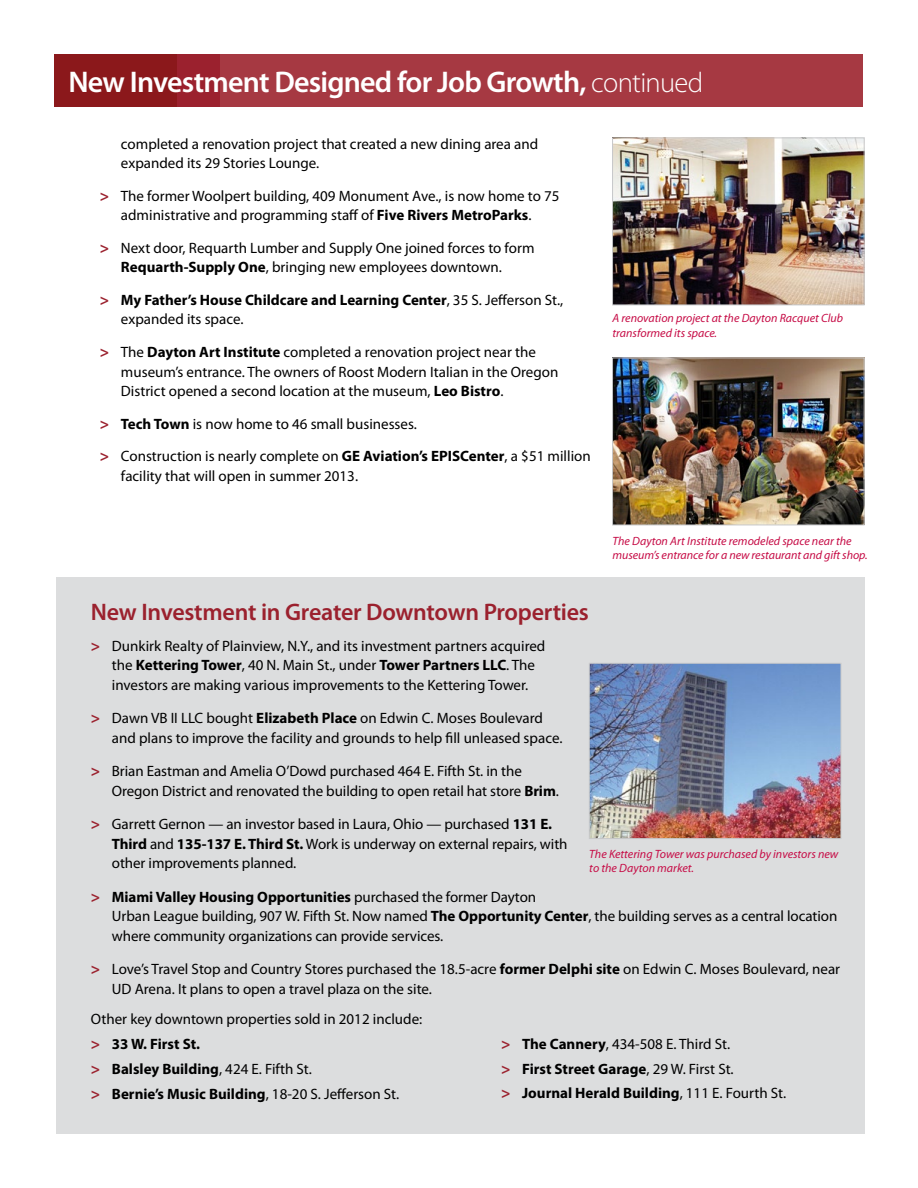
<style>
.page{position:relative;width:918px;height:1188px;background:#fff}
.page>*{position:absolute;margin:0;border:0;box-sizing:border-box;transform-origin:0 0}
.t1{font:600 30px "Myriad Pro";letter-spacing:-.025em;color:#fff}
.t2{font:600 24px "Myriad Pro";letter-spacing:-.01em;color:#9b212e}
.t3{font:15px/19.5px "Myriad Pro";color:#000}
.t4{font:700 15px/24.9px "Myriad Pro";color:#000}
.t5{font:italic 12px/14.4px "Myriad Pro";color:#c60c46}
.s1{font-weight:300;font-size:28.5px}
.s2{font-weight:700;font-size:15.75px;color:#9b212e}
.s3{font-weight:700}
.s4{font-size:15.75px;color:#9b212e}
.s5{font-weight:400}
</style>
<div class="page">
<div style="left:54px;top:54px;width:576px;height:53px;background:#8b181b"></div>
<div style="left:177px;top:54px;width:454px;height:53px;background:#9b212e"></div>
<div style="left:221px;top:54px;width:642px;height:53px;background:#a63942"></div>
<img style="left:614px;top:140px;width:248px;height:163px">
<div style="left:612px;top:138px;width:252px;height:167px;border:1px solid #c7c8ca"></div>
<img style="left:614px;top:360px;width:248px;height:163px">
<div style="left:612px;top:358px;width:252px;height:167px;border:1px solid #c7c8ca"></div>
<div style="left:56px;top:578px;width:809px;height:556px;background:#dcddde"></div>
<img style="left:591px;top:665px;width:248px;height:172px">
<div style="left:589px;top:663px;width:252px;height:176px;border:1px solid #c7c8ca"></div>
<h1 class="t1" style="left:68px;top:62px;width:636px">New Investment Designed for Job Growth, <span class="s1">continued</span></h1>
<p class="t3" style="left:121px;top:134px;width:419px">completed a renovation project that created a new dining area and expanded its 29 Stories Lounge.</p>
<p class="t3" style="left:100px;top:186px;width:461px;text-align:center"><span class="s2">&gt;</span> The former Woolpert building, 409 Monument Ave., is now home to 75 administrative and programming staff of <span class="s3">Five Rivers MetroParks</span>.</p>
<p class="t3" style="left:121px;top:238px;width:415px;text-indent:-21px"><span class="s2">&gt;</span> Next door, Requarth Lumber and Supply One joined forces to form<br><span class="s3">Requarth-Supply One</span>, bringing new employees downtown.</p>
<p class="t4" style="left:121px;top:290px;width:444px;line-height:19.5px;text-indent:-21px"><span class="s4">&gt;</span> My Father’s House Childcare and Learning Center<span class="s5">, 35 S. Jefferson St., expanded its space.</span></p>
<p class="t3" style="left:121px;top:342px;width:439px;text-indent:-21px"><span class="s2">&gt;</span> The <span class="s3">Dayton Art Institute</span> completed a renovation project near the museum’s entrance. The owners of Roost Modern Italian in the Oregon<br>District opened a second location at the museum, <span class="s3">Leo Bistro</span>.</p>
<p class="t3" style="left:100px;top:407px;width:492px;line-height:32.4px"><span class="s2">&gt;</span> <span class="s3">Tech Town</span> is now home to 46 small businesses.<br><span class="s2">&gt;</span> Construction is nearly complete on <span class="s3">GE Aviation’s EPISCenter</span>, a $51 million</p>
<p class="t3" style="left:121px;top:466px;width:239px">facility that will open in summer 2013.</p>
<p class="t5" style="left:613px;top:311px;width:232px">A renovation project at the Dayton Racquet Club transformed its space.</p>
<p class="t5" style="left:613px;top:534px;width:257px">The Dayton Art Institute remodeled space near the museum’s entrance for a new restaurant and gift shop.</p>
<h2 class="t2" style="left:91px;top:597px;width:500px">New Investment in Greater Downtown Properties</h2>
<p class="t3" style="left:112px;top:636px;width:435px;text-indent:-21px"><span class="s2">&gt;</span> Dunkirk Realty of Plainview, N.Y., and its investment partners acquired the <span class="s3">Kettering Tower</span>, 40 N. Main St., under <span class="s3">Tower Partners LLC</span>. The investors are making various improvements to the Kettering Tower.</p>
<p class="t3" style="left:112px;top:708px;width:452px;text-indent:-21px"><span class="s2">&gt;</span> Dawn VB II LLC bought <span class="s3">Elizabeth Place</span> on Edwin C. Moses Boulevard and plans to improve the facility and grounds to help fill unleased space.</p>
<p class="t3" style="left:112px;top:761px;width:449px;text-indent:-21px"><span class="s2">&gt;</span> Brian Eastman and Amelia O’Dowd purchased 464 E. Fifth St. in the<br>Oregon District and renovated the building to open retail hat store <span class="s3">Brim</span>.</p>
<p class="t3" style="left:112px;top:814px;width:457px;text-indent:-21px"><span class="s2">&gt;</span> Garrett Gernon — an investor based in Laura, Ohio — purchased <span class="s3">131 E.<br>Third</span> and <span class="s3">135-137 E. Third St.</span> Work is underway on external repairs, with other improvements planned.</p>
<p class="t3" style="left:112px;top:887px;width:727px;text-indent:-21px"><span class="s2">&gt;</span> <span class="s3">Miami Valley Housing Opportunities</span> purchased the former Dayton<br>Urban League building, 907 W. Fifth St. Now named <span class="s3">The Opportunity Center</span>, the building serves as a central location where community organizations can provide services.</p>
<p class="t3" style="left:112px;top:959px;width:730px;text-indent:-21px"><span class="s2">&gt;</span> Love’s Travel Stop and Country Stores purchased the 18.5-acre <span class="s3">former Delphi site</span> on Edwin C. Moses Boulevard, near<br>UD Arena. It plans to open a travel plaza on the site.</p>
<p class="t3" style="left:91px;top:1006px;width:333px;line-height:24.9px">Other key downtown properties sold in 2012 include: <span class="s2">&gt;</span> <span class="s3">33 W. First St.<br></span><span class="s2">&gt;</span> <span class="s3">Balsley Building</span>, 424 E. Fifth St.<br><span class="s2">&gt;</span> <span class="s3">Bernie’s Music Building</span>, 18-20 S. Jefferson St.</p>
<p class="t5" style="left:589px;top:846px;width:251px">The Kettering Tower was purchased by investors new to the Dayton market.</p>
<p class="t4" style="left:501px;top:1031px;width:287px"><span class="s4">&gt;</span> The Cannery<span class="s5">, 434-508 E. Third St.<br></span><span class="s4">&gt;</span> First Street Garage<span class="s5">, 29 W. First St.<br></span><span class="s4">&gt;</span> Journal Herald Building<span class="s5">, 111 E. Fourth St.</span></p>
</div>
